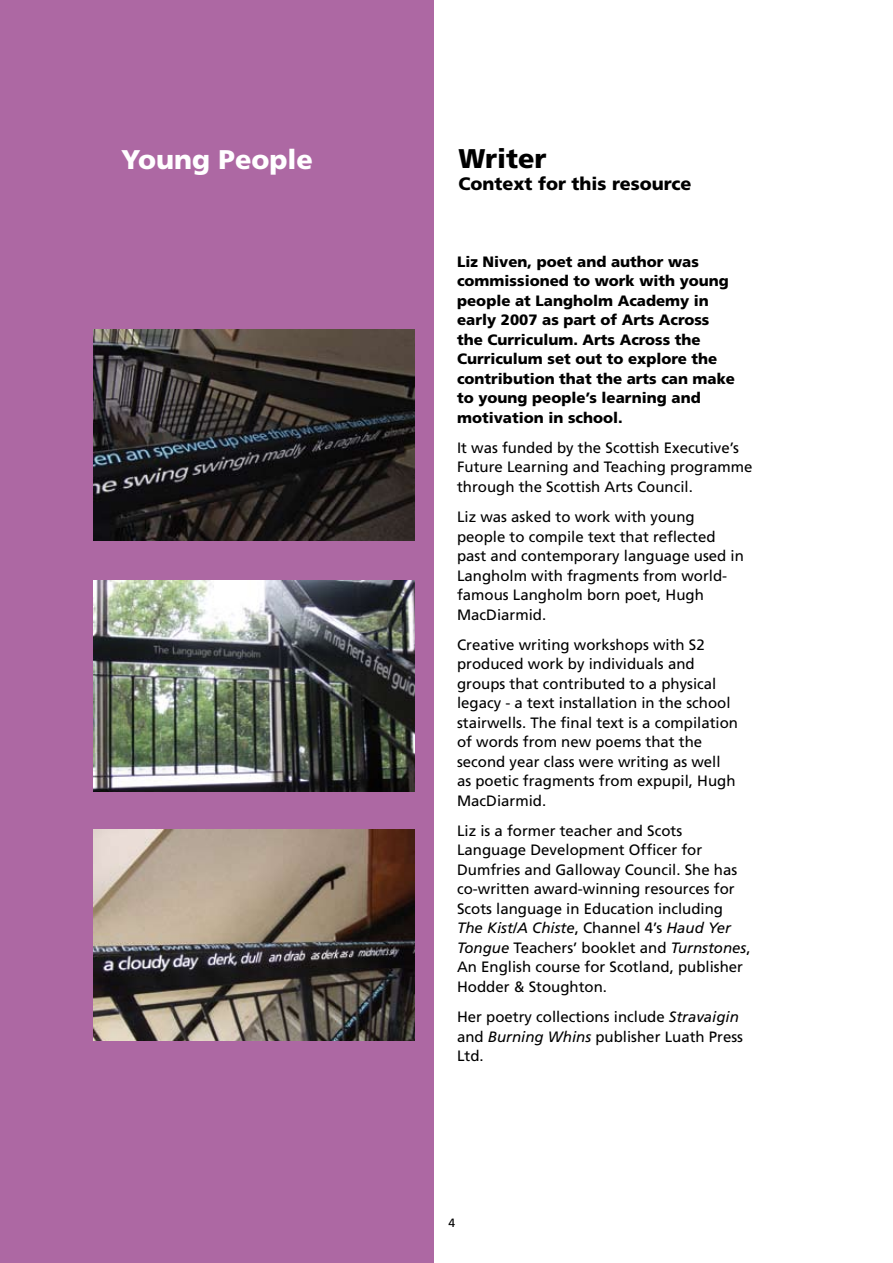
<style>
.page{position:relative;width:893px;height:1263px;background:#fff}
.page>*{position:absolute;margin:0;border:0;box-sizing:border-box;transform-origin:0 0}
.t1{font:900 27px "Frutiger";color:#fff}
.t2{font:900 27px "Frutiger";color:#000}
.t3{font:900 18px "Frutiger";color:#000}
.t4{font:15px/19.5px "Frutiger";color:#000}
.t5{font:900 15px/19.5px "Frutiger";color:#000}
.t6{font:12px "Frutiger";color:#000}
.s1{font-style:italic}
</style>
<div class="page">
<div style="left:0;top:0;width:434px;height:1263px;background:#ad68a3"></div>
<img style="left:94px;top:330px;width:321px;height:210px">
<img style="left:94px;top:580px;width:321px;height:211px">
<img style="left:94px;top:830px;width:321px;height:211px">
<h1 class="t1" style="left:121px;top:143px;width:193px">Young People</h1>
<h1 class="t2" style="left:459px;top:143px;width:89px">Writer</h1>
<p class="t3" style="left:459px;top:173px;width:234px">Context for this resource</p>
<p class="t5" style="left:457px;top:252px;width:279px">Liz Niven, poet and author was commissioned to work with young people at Langholm Academy in early 2007 as part of Arts Across the Curriculum. Arts Across the<br>Curriculum set out to explore the contribution that the arts can make to young people’s learning and motivation in school.</p>
<p class="t4" style="left:457px;top:438px;width:297px">It was funded by the Scottish Executive’s<br>Future Learning and Teaching programme through the Scottish Arts Council.</p>
<p class="t4" style="left:457px;top:507px;width:288px">Liz was asked to work with young people to compile text that reflected past and contemporary language used in<br>Langholm with fragments from world&shy;famous Langholm born poet, Hugh<br>MacDiarmid.</p>
<p class="t4" style="left:457px;top:635px;width:282px">Creative writing workshops with S2 produced work by individuals and groups that contributed to a physical legacy - a text installation in the school stairwells. The final text is a compilation of words from new poems that the second year class were writing as well as poetic fragments from expupil, Hugh MacDiarmid.</p>
<p class="t4" style="left:457px;top:821px;width:295px">Liz is a former teacher and Scots Language Development Officer for Dumfries and Galloway Council. She has co-written award-winning resources for Scots language in Education including <span class="s1">The Kist/A Chiste</span>, Channel 4’s <span class="s1">Haud Yer Tongue</span> Teachers’ booklet and <span class="s1">Turnstones</span>, An English course for Scotland, publisher Hodder &amp; Stoughton.</p>
<p class="t4" style="left:457px;top:1007px;width:287px">Her poetry collections include <span class="s1">Stravaigin </span>and <span class="s1">Burning Whins</span> publisher Luath Press<br>Ltd.</p>
<p class="t6" style="left:449px;top:1215px;width:8px">4</p>
</div>
